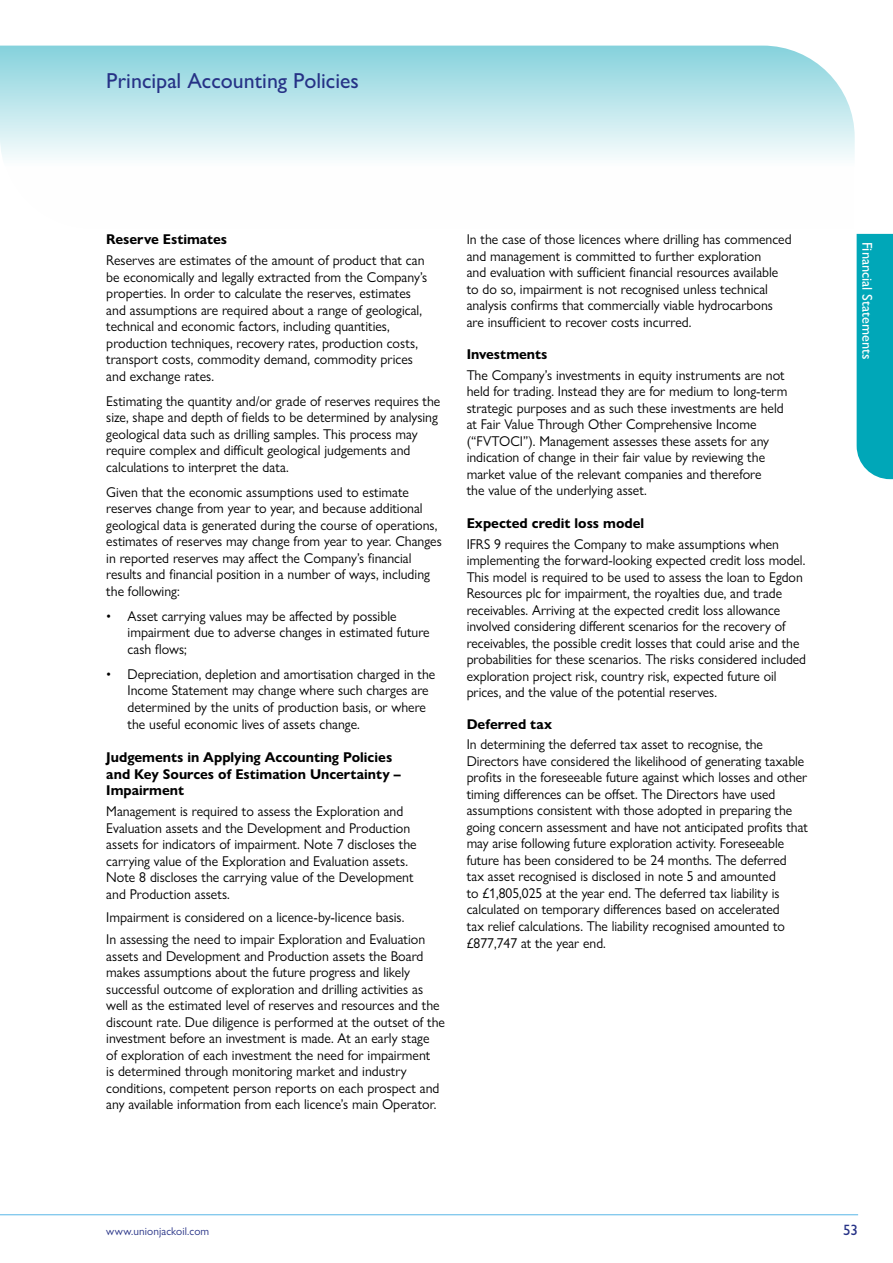
<style>
.page{position:relative;width:893px;height:1263px;background:#fff}
.page>*{position:absolute;margin:0;border:0;box-sizing:border-box;transform-origin:0 0}
.t1{font:500 21.75px "Gill Sans Nova";color:#263286}
.t2{font:500 15px "Gill Sans Nova";color:#263286}
.t3{font:14.25px/16.5px "Gill Sans Nova";color:#000}
.t4{font:14.25px/16.6px "Gill Sans Nova";color:#000;scale:.96 1}
.t5{font:700 14.25px/16.5px "Gill Sans Nova";color:#000}
.t6{font:500 14.25px "Gill Sans Nova";color:#fff}
.t7{font:11.25px "Gill Sans Nova";letter-spacing:.01em;color:#263286}
</style>
<div class="page">
<div style="left:857px;top:234px;width:36px;height:245px;background:#00a7b8"></div>
<svg style="left:1px;top:46px;width:854px;height:112px;background:#bee6ec"></svg>
<svg style="left:0;top:46px;width:1px;height:101px"></svg>
<hr style="left:0;top:1214px;width:858px;height:1px;background:#58b6e7">
<h1 class="t1" style="left:106px;top:67px;width:254px">Principal Accounting Policies</h1>
<p class="t5" style="left:106px;top:231px;width:122px">Reserve Estimates</p>
<p class="t3" style="left:106px;top:252px;width:322px">Reserves are estimates of the amount of product that can be economically and legally extracted from the Company’s properties. In order to calculate the reserves, estimates and assumptions are required about a range of geological, technical and economic factors, including quantities, production techniques, recovery rates, production costs, transport costs, commodity demand, commodity prices and exchange rates.</p>
<p class="t3" style="left:106px;top:392px;width:336px">Estimating the quantity and/or grade of reserves requires the size, shape and depth of fields to be determined by analysing geological data such as drilling samples. This process may require complex and difficult geological judgements and calculations to interpret the data.</p>
<p class="t3" style="left:106px;top:483px;width:337px">Given that the economic assumptions used to estimate reserves change from year to year, and because additional geological data is generated during the course of operations, estimates of reserves may change from year to year. Changes in reported reserves may affect the Company’s financial results and financial position in a number of ways, including the following:</p>
<p class="t3" style="left:128px;top:607px;width:304px;text-indent:-21px">• Asset carrying values may be affected by possible impairment due to adverse changes in estimated future cash flows;</p>
<p class="t3" style="left:128px;top:665px;width:309px;text-indent:-21px">• Depreciation, depletion and amortisation charged in the Income Statement may change where such charges are determined by the units of production basis, or where the useful economic lives of assets change.</p>
<p class="t5" style="left:106px;top:749px;width:296px">Judgements in Applying Accounting Policies and Key Sources of Estimation Uncertainty –<br>Impairment</p>
<p class="t3" style="left:106px;top:803px;width:312px">Management is required to assess the Exploration and Evaluation assets and the Development and Production assets for indicators of impairment. Note 7 discloses the carrying value of the Exploration and Evaluation assets.<br>Note 8 discloses the carrying value of the Development and Production assets.</p>
<p class="t3" style="left:106px;top:905px;width:320px;line-height:22.8px">Impairment is considered on a licence-by-licence basis.<br>In assessing the need to impair Exploration and Evaluation</p>
<p class="t3" style="left:106px;top:948px;width:340px">assets and Development and Production assets the Board makes assumptions about the future progress and likely successful outcome of exploration and drilling activities as well as the estimated level of reserves and resources and the discount rate. Due diligence is performed at the outset of the investment before an investment is made. At an early stage<br>of exploration of each investment the need for impairment<br>is determined through monitoring market and industry conditions, competent person reports on each prospect and any available information from each licence’s main Operator.</p>
<p class="t3" style="left:467px;top:231px;width:327px">In the case of those licences where drilling has commenced and management is committed to further exploration<br>and evaluation with sufficient financial resources available to do so, impairment is not recognised unless technical analysis confirms that commercially viable hydrocarbons are insufficient to recover costs incurred.</p>
<p class="t5" style="left:467px;top:346px;width:82px">Investments</p>
<p class="t3" style="left:467px;top:367px;width:322px">The Company’s investments in equity instruments are not held for trading. Instead they are for medium to long-term strategic purposes and as such these investments are held at Fair Value Through Other Comprehensive Income (“FVTOCI”). Management assesses these assets for any indication of change in their fair value by reviewing the market value of the relevant companies and therefore<br>the value of the underlying asset.</p>
<p class="t5" style="left:467px;top:515px;width:179px">Expected credit loss model</p>
<p class="t4" style="left:467px;top:535px;width:355px">IFRS 9 requires the Company to make assumptions when implementing the forward-looking expected credit loss model.<br>This model is required to be used to assess the loan to Egdon Resources plc for impairment, the royalties due, and trade receivables. Arriving at the expected credit loss allowance involved considering different scenarios for the recovery of receivables, the possible credit losses that could arise and the probabilities for these scenarios. The risks considered included exploration project risk, country risk, expected future oil prices, and the value of the potential reserves.</p>
<p class="t5" style="left:467px;top:715px;width:87px">Deferred tax</p>
<p class="t4" style="left:467px;top:736px;width:357px">In determining the deferred tax asset to recognise, the Directors have considered the likelihood of generating taxable profits in the foreseeable future against which losses and other timing differences can be offset. The Directors have used assumptions consistent with those adopted in preparing the going concern assessment and have not anticipated profits that may arise following future exploration activity. Foreseeable future has been considered to be 24 months. The deferred<br>tax asset recognised is disclosed in note 5 and amounted<br>to £1,805,025 at the year end. The deferred tax liability is calculated on temporary differences based on accelerated<br>tax relief calculations. The liability recognised amounted to £877,747 at the year end.</p>
<p class="t6" style="left:876px;top:242px;width:119px;rotate:90deg">Financial Statements</p>
<p class="t7" style="left:106px;top:1224px;width:104px">www.unionjackoil.com</p>
<p class="t2" style="left:843px;top:1220px;width:16px">53</p>
</div>
